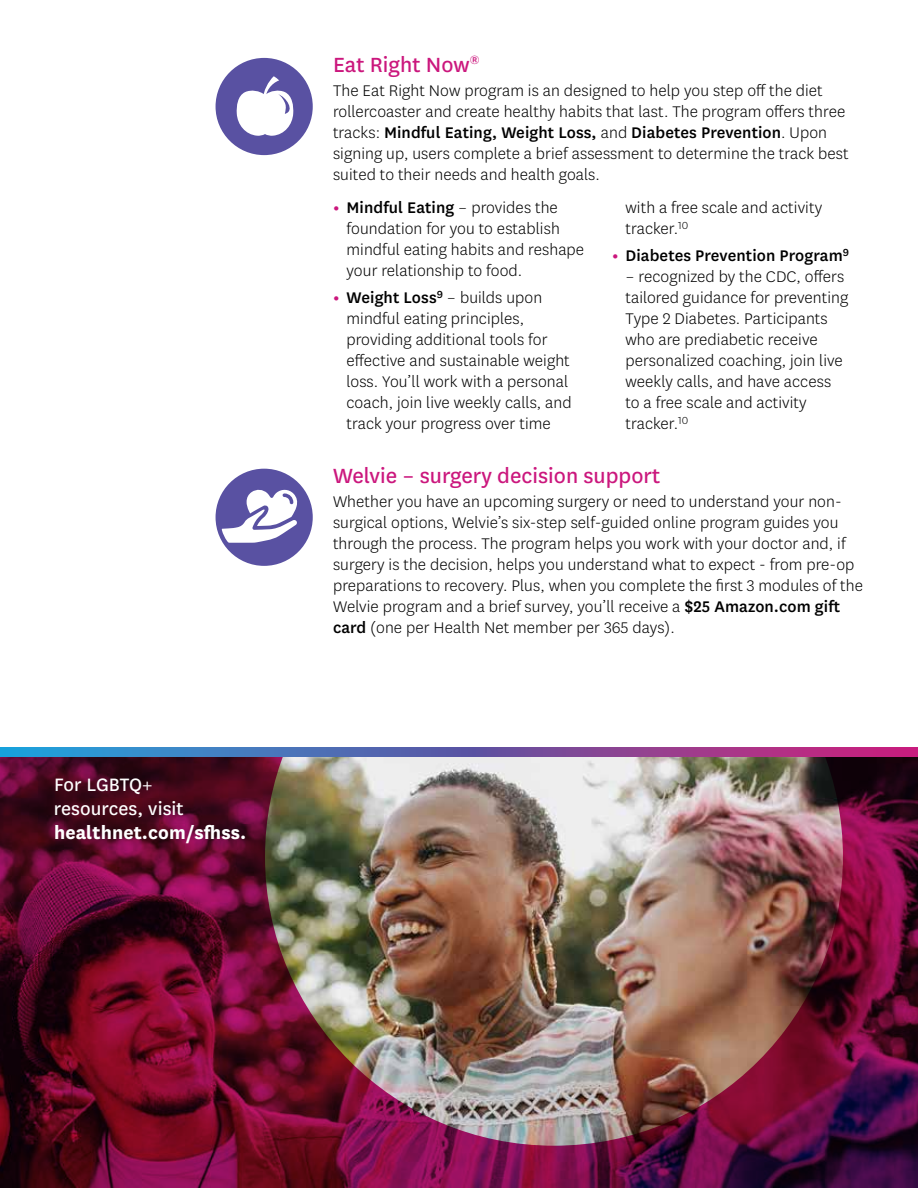
<style>
.page{position:relative;width:918px;height:1188px;background:#fff}
.page>*{position:absolute;margin:0;border:0;box-sizing:border-box;transform-origin:0 0}
.t1{font:24px "Centene Sans";color:#cb177d}
.t2{font:21px/24px "Centene Sans";letter-spacing:.005em;color:#fff}
.t3{font:300 18px/21px "Centene Sans";letter-spacing:.005em;color:#000}
.t4{font:500 18px "Centene Sans";letter-spacing:.005em;color:#000}
.s1{font-weight:700}
.s2{font-weight:500}
.s3{font-weight:700;color:#cb177d}
</style>
<div class="page">
<div style="left:216px;top:58px;width:97px;height:97px;background:#5951a2;border-radius:50%"></div>
<svg style="left:236px;top:76px;width:58px;height:60px"></svg>
<div style="left:216px;top:469px;width:97px;height:97px;background:#5951a2;border-radius:50%"></div>
<svg style="left:220px;top:489px;width:78px;height:54px"></svg>
<img style="left:0;top:756px;width:918px;height:432px">
<svg style="left:0;top:747px;width:918px;height:9px"></svg>
<p class="t2" style="left:54px;top:772px;width:194px">For LGBTQ+ resources, visit <span class="s1">healthnet.com/sfhss.</span></p>
<h3 class="t1" style="left:333px;top:49px;width:148px">Eat Right Now<sup>®</sup></h3>
<p class="t3" style="left:333px;top:79px;width:517px">The Eat Right Now program is an designed to help you step off the diet rollercoaster and create healthy habits that last. The program offers three tracks: <span class="s2">Mindful Eating, Weight Loss,</span> and <span class="s2">Diabetes Prevention</span>. Upon signing up, users complete a brief assessment to determine the track best suited to their needs and health goals.</p>
<p class="t3" style="left:346px;top:196px;width:239px;text-indent:-14px"><span class="s3">•</span> <span class="s2">Mindful Eating</span> – provides the foundation for you to establish mindful eating habits and reshape your relationship to food.</p>
<p class="t3" style="left:346px;top:286px;width:227px;text-indent:-13px"><span class="s3">•</span> <span class="s2">Weight Loss</span><sup>9</sup> – builds upon mindful eating principles, providing additional tools for effective and sustainable weight loss. You’ll work with a personal coach, join live weekly calls, and track your progress over time</p>
<p class="t3" style="left:625px;top:196px;width:198px">with a free scale and activity tracker.<sup>10</sup></p>
<p class="t4" style="left:612px;top:243px;width:239px"><span class="s3">•</span> Diabetes Prevention Program<sup>9</sup></p>
<p class="t3" style="left:626px;top:265px;width:225px">– recognized by the CDC, offers tailored guidance for preventing<br>Type 2 Diabetes. Participants who are prediabetic receive personalized coaching, join live weekly calls, and have access to a free scale and activity tracker.<sup>10</sup></p>
<h3 class="t1" style="left:333px;top:460px;width:329px">Welvie – surgery decision support</h3>
<p class="t3" style="left:333px;top:490px;width:531px">Whether you have an upcoming surgery or need to understand your non&shy;surgical options, Welvie’s six-step self-guided online program guides you through the process. The program helps you work with your doctor and, if surgery is the decision, helps you understand what to expect - from pre-op preparations to recovery. Plus, when you complete the first 3 modules of the Welvie program and a brief survey, you’ll receive a <span class="s2">$25 Amazon.com gift card</span> (one per Health Net member per 365 days).</p>
</div>
